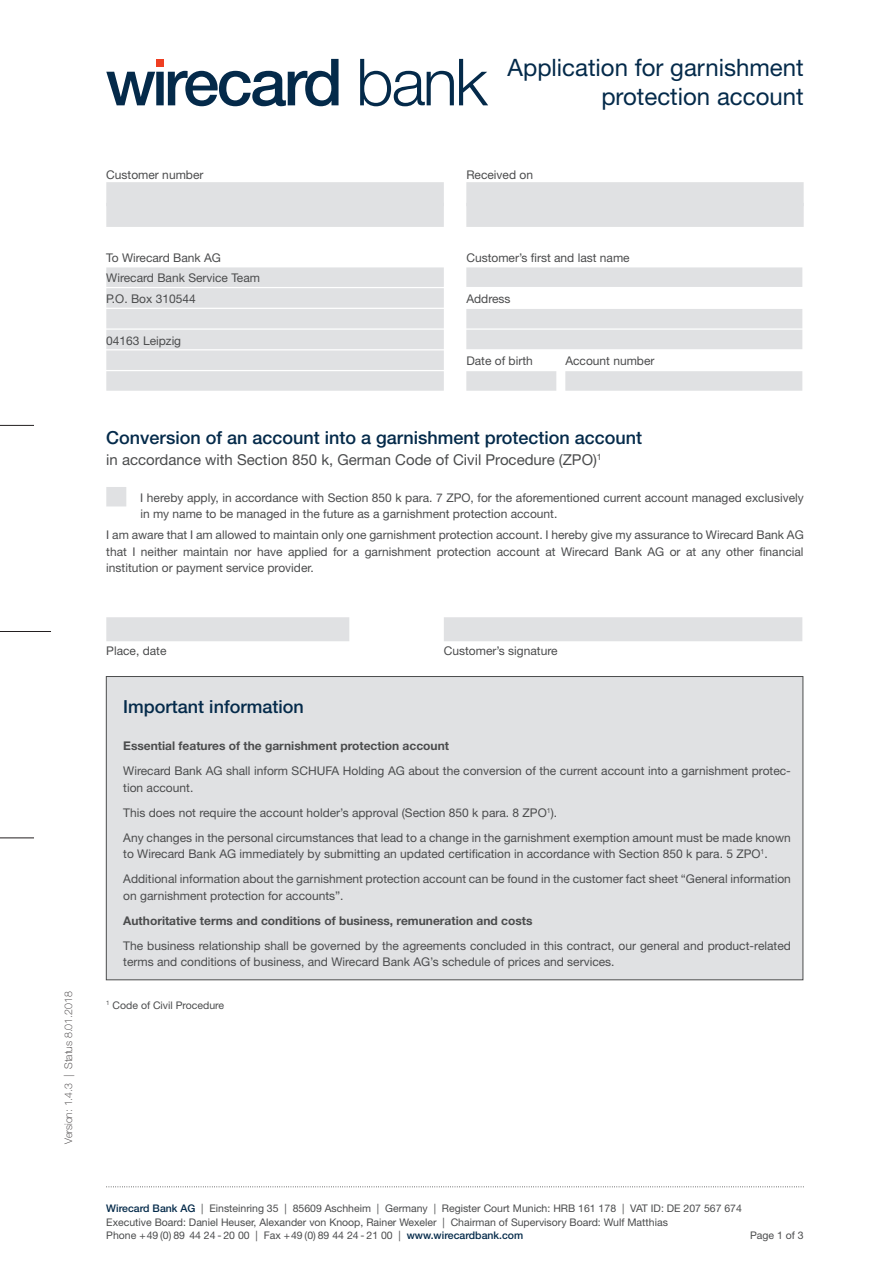
<style>
.page{position:relative;width:893px;height:1263px;background:#fff}
.page>*{position:absolute;margin:0;border:0;box-sizing:border-box;transform-origin:0 0}
.t1{font:24px/29.2px "Helvetica Neue LT Pro";color:#042a4a;text-align:right}
.t2{font:500 18px "Helvetica Neue LT Pro";color:#042a4a}
.t3{font:15px "Helvetica Neue LT Pro";color:#4b4c4d}
.t4{font:12px/16.5px "Helvetica Neue LT Pro";color:#4b4c4d}
.t5{font:700 12px "Helvetica Neue LT Pro";color:#4b4c4d}
.t6{font:10.5px/13.5px "Helvetica Neue LT Pro";color:#4b4c4d}
.t7{font:100 10.5px "Helvetica Neue LT Pro";color:#231f20}
.s1{font-weight:500;color:#042a4a}
</style>
<div class="page">
<svg style="left:106px;top:59px;width:382px;height:47px"></svg>
<div style="left:156px;top:59px;width:8px;height:7px;background:#ef3e22"></div>
<svg style="left:106px;top:1186px;width:698px;height:1px"></svg>
<hr style="left:0;top:631px;width:51px;height:1px;background:#231f20">
<hr style="left:0;top:425px;width:34px;height:1px;background:#231f20">
<hr style="left:0;top:838px;width:34px;height:1px;background:#231f20">
<div style="left:106px;top:676px;width:697px;height:304px;background:#e0e1e3;border:1px solid #4b4c4d"></div>
<div style="left:106px;top:182px;width:338px;height:24px;background:#e0e1e3"></div>
<div style="left:466px;top:182px;width:338px;height:24px;background:#e0e1e3"></div>
<div style="left:106px;top:203px;width:338px;height:24px;background:#e0e1e3"></div>
<div style="left:466px;top:203px;width:338px;height:24px;background:#e0e1e3"></div>
<div style="left:106px;top:267px;width:338px;height:20px;background:#e0e1e3"></div>
<div style="left:466px;top:267px;width:336px;height:20px;background:#e0e1e3"></div>
<div style="left:106px;top:288px;width:338px;height:20px;background:#e0e1e3"></div>
<div style="left:106px;top:309px;width:338px;height:19px;background:#e0e1e3"></div>
<div style="left:466px;top:309px;width:336px;height:19px;background:#e0e1e3"></div>
<div style="left:106px;top:330px;width:338px;height:19px;background:#e0e1e3"></div>
<div style="left:466px;top:330px;width:336px;height:19px;background:#e0e1e3"></div>
<div style="left:106px;top:350px;width:338px;height:20px;background:#e0e1e3"></div>
<div style="left:106px;top:371px;width:338px;height:20px;background:#e0e1e3"></div>
<div style="left:466px;top:371px;width:90px;height:20px;background:#e0e1e3"></div>
<div style="left:565px;top:371px;width:237px;height:20px;background:#e0e1e3"></div>
<div style="left:106px;top:487px;width:20px;height:19px;background:#e0e1e3"></div>
<div style="left:106px;top:617px;width:243px;height:24px;background:#e0e1e3"></div>
<div style="left:444px;top:617px;width:358px;height:24px;background:#e0e1e3"></div>
<p class="t7" style="left:63px;top:1144px;width:154px;rotate:-90deg">Version: 1.4.3 | Status 8.01.2018</p>
<h1 class="t1" style="left:508px;top:52px;width:298px">Application for garnishment protection account</h1>
<p class="t4" style="left:106px;top:166px;width:99px">Customer number</p>
<p class="t4" style="left:466px;top:166px;width:68px">Received on</p>
<p class="t4" style="left:106px;top:249px;width:116px">To Wirecard Bank AG</p>
<p class="t4" style="left:466px;top:249px;width:165px">Customer’s first and last name</p>
<p class="t4" style="left:106px;top:267px;width:155px;line-height:20.7px">Wirecard Bank Service Team<br>P.O. Box 310544</p>
<p class="t4" style="left:466px;top:290px;width:46px">Address</p>
<p class="t4" style="left:106px;top:332px;width:76px">04163 Leipzig</p>
<p class="t4" style="left:466px;top:353px;width:68px">Date of birth</p>
<p class="t4" style="left:565px;top:353px;width:91px">Account number</p>
<h2 class="t2" style="left:106px;top:427px;width:537px">Conversion of an account into a garnishment protection account</h2>
<p class="t3" style="left:106px;top:450px;width:497px">in accordance with Section 850 k, German Code of Civil Procedure (ZPO)<sup>1</sup></p>
<p class="t4" style="left:140px;top:489px;width:665px">I hereby apply, in accordance with Section 850 k para. 7 ZPO, for the aforementioned current account managed exclusively in my name to be managed in the future as a garnishment protection account.</p>
<p class="t4" style="left:106px;top:526px;width:699px;text-align:justify">I am aware that I am allowed to maintain only one garnishment protection account. I hereby give my assurance to Wirecard Bank AG that I neither maintain nor have applied for a garnishment protection account at Wirecard Bank AG or at any other financial institution or payment service provider.</p>
<p class="t4" style="left:106px;top:642px;width:62px">Place, date</p>
<p class="t4" style="left:444px;top:642px;width:115px">Customer’s signature</p>
<h2 class="t2" style="left:123px;top:696px;width:182px">Important information</h2>
<p class="t5" style="left:123px;top:738px;width:327px">Essential features of the garnishment protection account</p>
<p class="t4" style="left:123px;top:762px;width:669px">Wirecard Bank AG shall inform SCHUFA Holding AG about the conversion of the current account into a garnishment protec&shy;tion account.</p>
<p class="t4" style="left:123px;top:799px;width:669px;line-height:25px">This does not require the account holder’s approval (Section 850 k para. 8 ZPO<sup>1</sup>).<br>Any changes in the personal circumstances that lead to a change in the garnishment exemption amount must be made known</p>
<p class="t4" style="left:123px;top:841px;width:669px;line-height:25px">to Wirecard Bank AG immediately by submitting an updated certification in accordance with Section 850 k para. 5 ZPO<sup>1</sup>.<br>Additional information about the garnishment protection account can be found in the customer fact sheet “General information</p>
<p class="t4" style="left:123px;top:887px;width:222px">on garnishment protection for accounts”.</p>
<p class="t5" style="left:123px;top:913px;width:411px">Authoritative terms and conditions of business, remuneration and costs</p>
<p class="t4" style="left:123px;top:937px;width:669px">The business relationship shall be governed by the agreements concluded in this contract, our general and product-related terms and conditions of business, and Wirecard Bank AG’s schedule of prices and services.</p>
<p class="t6" style="left:106px;top:998px;width:119px"><sup>1</sup> Code of Civil Procedure</p>
<p class="t6" style="left:106px;top:1202px;width:637px"><span class="s1">Wirecard Bank AG</span> | Einsteinring 35 | 85609 Aschheim | Germany | Register Court Munich: HRB 161 178 | VAT ID: DE 207 567 674<br>Executive Board: Daniel Heuser, Alexander von Knoop, Rainer Wexeler | Chairman of Supervisory Board: Wulf Matthias<br>Phone +49 (0) 89 44 24 - 20 00 | Fax +49 (0) 89 44 24 - 21 00 | <span class="s1">www.wirecardbank.com</span></p>
<p class="t6" style="left:750px;top:1229px;width:55px">Page 1 of 3</p>
</div>
